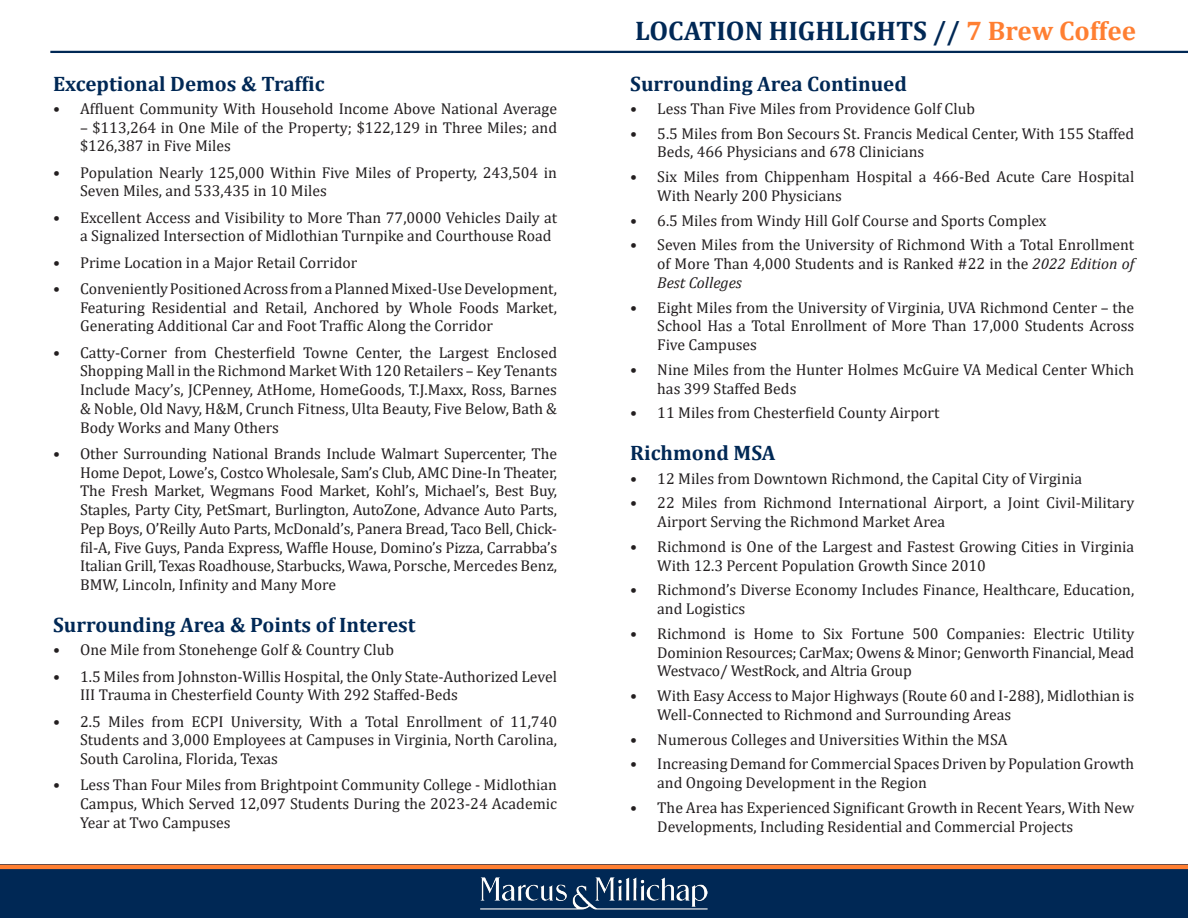
<style>
.page{position:relative;width:1188px;height:918px;background:#fff}
.page>*{position:absolute;margin:0;border:0;box-sizing:border-box;transform-origin:0 0}
.t1{font:700 27px "Cambria";color:#002855}
.t2{font:700 21px "Cambria";color:#002855}
.t3{font:15.75px/18.8px "Cambria";color:#231f20}
.s1{color:#ff7f32}
.s2{font-style:italic}
</style>
<div class="page">
<hr style="left:50px;top:51px;width:1138px;height:2px;background:#002855">
<div style="left:0;top:865px;width:1188px;height:53px;background:#002855"></div>
<hr style="left:0;top:865px;width:1188px;height:4px;background:#ff7f32">
<img style="left:481px;top:878px;width:226px;height:32px">
<p class="t2" style="left:53px;top:69px;width:273px">Exceptional Demos &amp; Traffic</p>
<p class="t3" style="left:53px;top:99px;width:505px">• Affluent Community With Household Income Above National Average</p>
<p class="t3" style="left:80px;top:118px;width:478px">– $113,264 in One Mile of the Property; $122,129 in Three Miles; and $126,387 in Five Miles</p>
<p class="t3" style="left:80px;top:163px;width:479px;text-indent:-27px">• Population Nearly 125,000 Within Five Miles of Property, 243,504 in<br>Seven Miles, and 533,435 in 10 Miles</p>
<p class="t3" style="left:80px;top:208px;width:479px;text-indent:-27px">• Excellent Access and Visibility to More Than 77,0000 Vehicles Daily at a Signalized Intersection of Midlothian Turnpike and Courthouse Road</p>
<p class="t3" style="left:53px;top:253px;width:306px">• Prime Location in a Major Retail Corridor</p>
<p class="t3" style="left:80px;top:279px;width:479px;text-align:justify;text-indent:-27px">• Conveniently Positioned Across from a Planned Mixed-Use Development, Featuring Residential and Retail, Anchored by Whole Foods Market, Generating Additional Car and Foot Traffic Along the Corridor</p>
<p class="t3" style="left:80px;top:343px;width:479px;text-align:justify;text-indent:-27px">• Catty-Corner from Chesterfield Towne Center, the Largest Enclosed Shopping Mall in the Richmond Market With 120 Retailers – Key Tenants Include Macy’s, JCPenney, AtHome, HomeGoods, T.J.Maxx, Ross, Barnes &amp; Noble, Old Navy, H&amp;M, Crunch Fitness, Ulta Beauty, Five Below, Bath &amp; Body Works and Many Others</p>
<p class="t3" style="left:80px;top:444px;width:479px;text-align:justify;text-indent:-27px">• Other Surrounding National Brands Include Walmart Supercenter, The Home Depot, Lowe’s, Costco Wholesale, Sam’s Club, AMC Dine-In Theater, The Fresh Market, Wegmans Food Market, Kohl’s, Michael’s, Best Buy, Staples, Party City, PetSmart, Burlington, AutoZone, Advance Auto Parts, Pep Boys, O’Reilly Auto Parts, McDonald’s, Panera Bread, Taco Bell, Chick&shy;fil-A, Five Guys, Panda Express, Waffle House, Domino’s Pizza, Carrabba’s Italian Grill, Texas Roadhouse, Starbucks, Wawa, Porsche, Mercedes Benz, BMW, Lincoln, Infinity and Many More</p>
<p class="t2" style="left:53px;top:610px;width:364px">Surrounding Area &amp; Points of Interest</p>
<p class="t3" style="left:53px;top:641px;width:342px">• One Mile from Stonehenge Golf &amp; Country Club</p>
<p class="t3" style="left:80px;top:667px;width:479px;text-indent:-27px">• 1.5 Miles from Johnston-Willis Hospital, the Only State-Authorized Level<br>III Trauma in Chesterfield County With 292 Staffed-Beds</p>
<p class="t3" style="left:80px;top:712px;width:479px;text-align:justify;text-indent:-27px">• 2.5 Miles from ECPI University, With a Total Enrollment of 11,740<br>Students and 3,000 Employees at Campuses in Virginia, North Carolina, South Carolina, Florida, Texas</p>
<p class="t3" style="left:80px;top:776px;width:479px;text-align:justify;text-indent:-27px">• Less Than Four Miles from Brightpoint Community College - Midlothian Campus, Which Served 12,097 Students During the 2023-24 Academic Year at Two Campuses</p>
<p class="t1" style="left:635px;top:12px;width:503px">LOCATION HIGHLIGHTS // <span class="s1">7 Brew Coffee</span></p>
<p class="t2" style="left:630px;top:69px;width:278px">Surrounding Area Continued</p>
<p class="t3" style="left:630px;top:99px;width:346px">• Less Than Five Miles from Providence Golf Club</p>
<p class="t3" style="left:657px;top:124px;width:478px;text-indent:-27px">• 5.5 Miles from Bon Secours St. Francis Medical Center, With 155 Staffed<br>Beds, 466 Physicians and 678 Clinicians</p>
<p class="t3" style="left:657px;top:167px;width:478px;text-indent:-27px">• Six Miles from Chippenham Hospital a 466-Bed Acute Care Hospital<br>With Nearly 200 Physicians</p>
<p class="t3" style="left:630px;top:211px;width:418px">• 6.5 Miles from Windy Hill Golf Course and Sports Complex</p>
<p class="t3" style="left:657px;top:236px;width:478px;text-align:justify;text-indent:-27px">• Seven Miles from the University of Richmond With a Total Enrollment of More Than 4,000 Students and is Ranked #22 in the <span class="s2">2022 Edition of Best Colleges</span></p>
<p class="t3" style="left:657px;top:298px;width:479px;text-align:justify;text-indent:-27px">• Eight Miles from the University of Virginia, UVA Richmond Center – the School Has a Total Enrollment of More Than 17,000 Students Across Five Campuses</p>
<p class="t3" style="left:657px;top:360px;width:478px;text-indent:-27px">• Nine Miles from the Hunter Holmes McGuire VA Medical Center Which has 399 Staffed Beds</p>
<p class="t3" style="left:630px;top:404px;width:311px">• 11 Miles from Chesterfield County Airport</p>
<p class="t2" style="left:630px;top:438px;width:147px">Richmond MSA</p>
<p class="t3" style="left:630px;top:469px;width:453px">• 12 Miles from Downtown Richmond, the Capital City of Virginia</p>
<p class="t3" style="left:657px;top:494px;width:478px;text-indent:-27px">• 22 Miles from Richmond International Airport, a Joint Civil-Military<br>Airport Serving the Richmond Market Area</p>
<p class="t3" style="left:657px;top:537px;width:478px;text-indent:-27px">• Richmond is One of the Largest and Fastest Growing Cities in Virginia<br>With 12.3 Percent Population Growth Since 2010</p>
<p class="t3" style="left:657px;top:581px;width:479px;text-indent:-27px">• Richmond’s Diverse Economy Includes Finance, Healthcare, Education, and Logistics</p>
<p class="t3" style="left:657px;top:624px;width:479px;text-align:justify;text-indent:-27px">• Richmond is Home to Six Fortune 500 Companies: Electric Utility Dominion Resources; CarMax; Owens &amp; Minor; Genworth Financial, Mead Westvaco/ WestRock, and Altria Group</p>
<p class="t3" style="left:657px;top:686px;width:479px;text-indent:-27px">• With Easy Access to Major Highways (Route 60 and I-288), Midlothian is<br>Well-Connected to Richmond and Surrounding Areas</p>
<p class="t3" style="left:630px;top:730px;width:379px">• Numerous Colleges and Universities Within the MSA</p>
<p class="t3" style="left:657px;top:755px;width:478px;text-indent:-27px">• Increasing Demand for Commercial Spaces Driven by Population Growth and Ongoing Development in the Region</p>
<p class="t3" style="left:657px;top:798px;width:478px;text-indent:-27px">• The Area has Experienced Significant Growth in Recent Years, With New<br>Developments, Including Residential and Commercial Projects</p>
</div>
